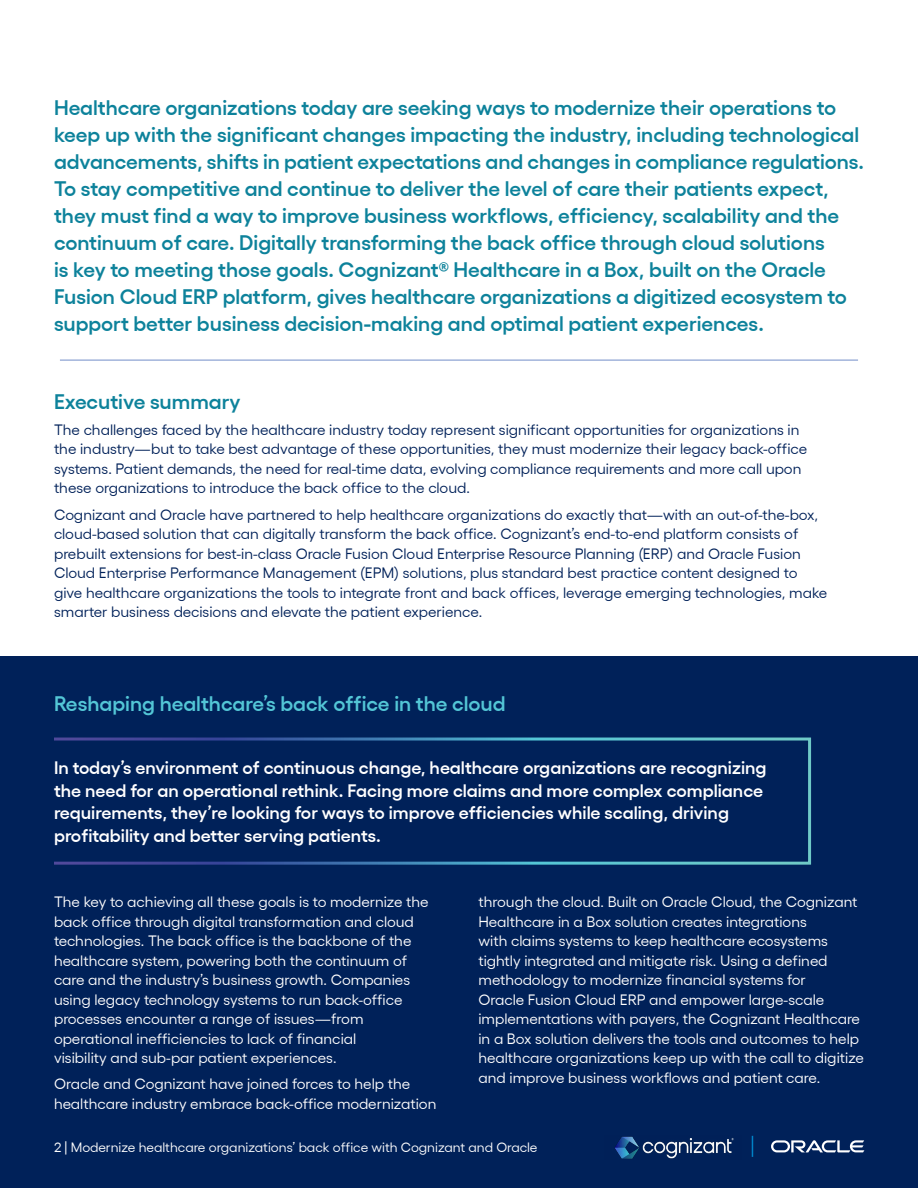
<style>
.page{position:relative;width:918px;height:1188px;background:#fff}
.page>*{position:absolute;margin:0;border:0;box-sizing:border-box;transform-origin:0 0}
.t1{font:600 21px/27px "Gellix";color:#0d829b}
.t2{font:600 21px "Gellix";color:#53c6d6}
.t3{font:600 18px/22.5px "Gellix";color:#fff}
.t4{font:15px/19.5px "Gellix";color:#fff}
.t5{font:15px/19.5px "Gellix";color:#002159}
.t6{font:13.5px "Gellix";color:#fff}
</style>
<div class="page">
<div style="left:0;top:657px;width:918px;height:531px;background:#002159"></div>
<hr style="left:60px;top:360px;width:798px;height:1px;background:#829acf">
<svg style="left:771px;top:1140px;width:93px;height:12px"></svg>
<svg style="left:752px;top:1136px;width:1px;height:21px"></svg>
<img style="left:615px;top:1136px;width:119px;height:23px">
<p class="t1" style="left:54px;top:92px;width:812px">Healthcare organizations today are seeking ways to modernize their operations to keep up with the significant changes impacting the industry, including technological advancements, shifts in patient expectations and changes in compliance regulations.<br>To stay competitive and continue to deliver the level of care their patients expect, they must find a way to improve business workflows, efficiency, scalability and the continuum of care. Digitally transforming the back office through cloud solutions<br>is key to meeting those goals. Cognizant® Healthcare in a Box, built on the Oracle Fusion Cloud ERP platform, gives healthcare organizations a digitized ecosystem to support better business decision-making and optimal patient experiences.</p>
<h1 class="t1" style="left:54px;top:385px;width:188px">Executive summary</h1>
<p class="t5" style="left:54px;top:418px;width:755px">The challenges faced by the healthcare industry today represent significant opportunities for organizations in the industry—but to take best advantage of these opportunities, they must modernize their legacy back-office systems. Patient demands, the need for real-time data, evolving compliance requirements and more call upon these organizations to introduce the back office to the cloud.</p>
<p class="t5" style="left:54px;top:503px;width:775px">Cognizant and Oracle have partnered to help healthcare organizations do exactly that—with an out-of-the-box, cloud-based solution that can digitally transform the back office. Cognizant’s end-to-end platform consists of prebuilt extensions for best-in-class Oracle Fusion Cloud Enterprise Resource Planning (ERP) and Oracle Fusion Cloud Enterprise Performance Management (EPM) solutions, plus standard best practice content designed to give healthcare organizations the tools to integrate front and back offices, leverage emerging technologies, make smarter business decisions and elevate the patient experience.</p>
<h1 class="t2" style="left:54px;top:687px;width:453px">Reshaping healthcare’s back office in the cloud</h1>
<p class="t3" style="left:54px;top:755px;width:714px">In today’s environment of continuous change, healthcare organizations are recognizing the need for an operational rethink. Facing more claims and more complex compliance requirements, they’re looking for ways to improve efficiencies while scaling, driving profitability and better serving patients.</p>
<p class="t4" style="left:478px;top:891px;width:387px">through the cloud. Built on Oracle Cloud, the Cognizant Healthcare in a Box solution creates integrations<br>with claims systems to keep healthcare ecosystems tightly integrated and mitigate risk. Using a defined methodology to modernize financial systems for<br>Oracle Fusion Cloud ERP and empower large-scale implementations with payers, the Cognizant Healthcare in a Box solution delivers the tools and outcomes to help healthcare organizations keep up with the call to digitize and improve business workflows and patient care.</p>
<p class="t4" style="left:54px;top:891px;width:376px">The key to achieving all these goals is to modernize the back office through digital transformation and cloud technologies. The back office is the backbone of the healthcare system, powering both the continuum of care and the industry’s business growth. Companies using legacy technology systems to run back-office processes encounter a range of issues—from operational inefficiencies to lack of financial<br>visibility and sub-par patient experiences.</p>
<p class="t4" style="left:54px;top:1073px;width:384px">Oracle and Cognizant have joined forces to help the healthcare industry embrace back-office modernization</p>
<p class="t6" style="left:54px;top:1137px;width:485px">2 | Modernize healthcare organizations’ back office with Cognizant and Oracle</p>
</div>
